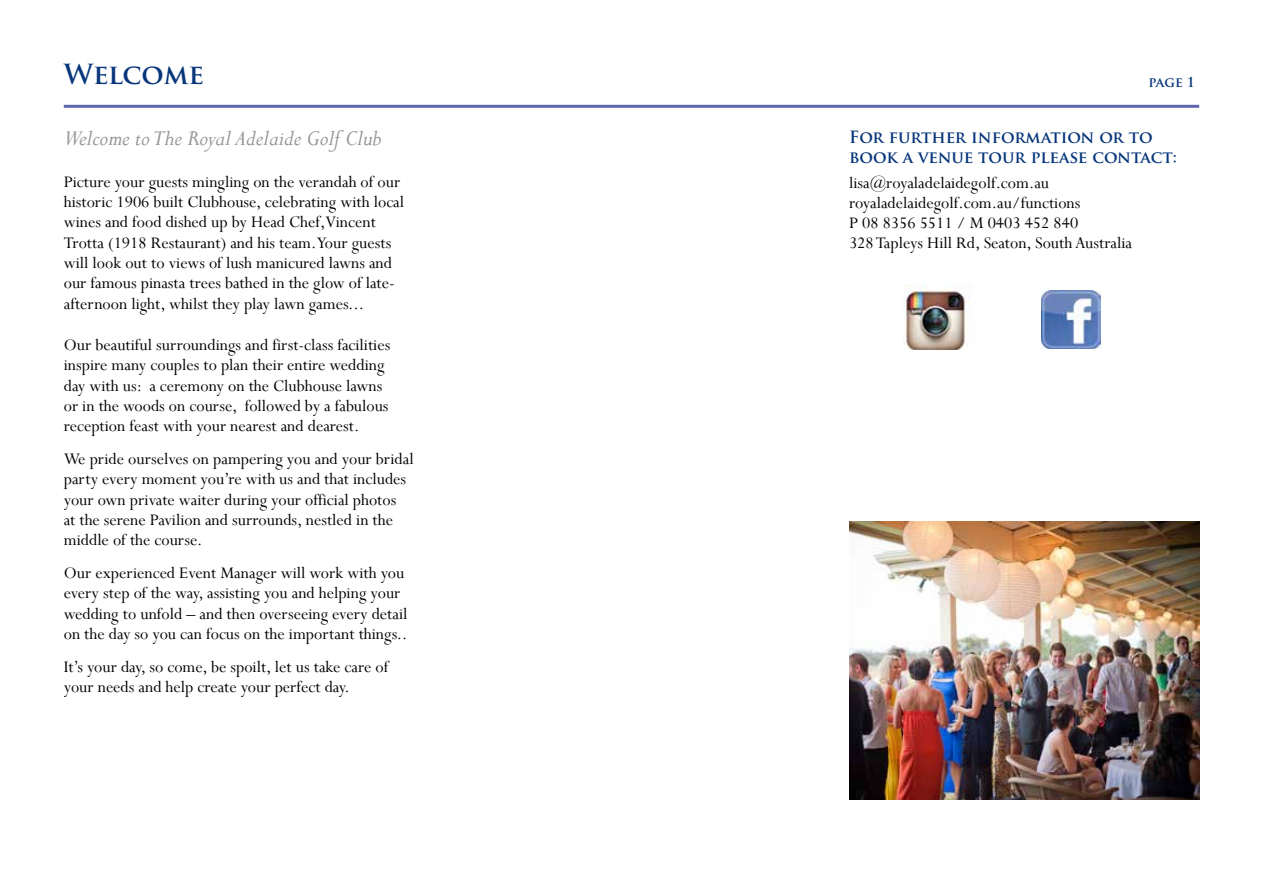
<style>
.page{position:relative;width:1263px;height:893px;background:#fff}
.page>*{position:absolute;margin:0;border:0;box-sizing:border-box;transform-origin:0 0}
.t1{font:700 27px "Trajan Pro";letter-spacing:-.005em;color:#06357a}
.t2{font:italic 24px "Perpetua";color:#939598}
.t3{font:18px/20.2px "Perpetua";color:#000}
.t4{font:700 16.5px/20.2px "Trajan Pro";color:#06357a}
.t5{font:700 13.5px "Trajan Pro";color:#06357a}
</style>
<div class="page">
<img style="left:1042px;top:290px;width:58px;height:59px">
<hr style="left:64px;top:105px;width:1135px;height:3px;background:#5e67af">
<img style="left:904px;top:285px;width:67px;height:65px">
<img style="left:849px;top:521px;width:350px;height:279px">
<h1 class="t1" style="left:64px;top:57px;width:142px">Welcome</h1>
<h2 class="t2" style="left:64px;top:123px;width:319px">Welcome to The Royal Adelaide Golf Club</h2>
<p class="t3" style="left:64px;top:171px;width:342px">Picture your guests mingling on the verandah of our historic 1906 built Clubhouse, celebrating with local wines and food dished up by Head Chef,Vincent Trotta (1918 Restaurant) and his team. Your guests will look out to views of lush manicured lawns and our famous pinasta trees bathed in the glow of late&shy;afternoon light, whilst they play lawn games...</p>
<p class="t3" style="left:64px;top:334px;width:328px">Our beautiful surroundings and first-class facilities inspire many couples to plan their entire wedding day with us: a ceremony on the Clubhouse lawns or in the woods on course, followed by a fabulous reception feast with your nearest and dearest.</p>
<p class="t3" style="left:64px;top:448px;width:351px">We pride ourselves on pampering you and your bridal party every moment you’re with us and that includes your own private waiter during your official photos<br>at the serene Pavilion and surrounds, nestled in the middle of the course.</p>
<p class="t3" style="left:64px;top:562px;width:345px">Our experienced Event Manager will work with you every step of the way, assisting you and helping your wedding to unfold – and then overseeing every detail on the day so you can focus on the important things..</p>
<p class="t3" style="left:64px;top:656px;width:326px">It’s your day, so come, be spoilt, let us take care of your needs and help create your perfect day.</p>
<p class="t5" style="left:1148px;top:73px;width:48px">page 1</p>
<p class="t4" style="left:849px;top:127px;width:329px">For further information or to book a venue tour please contact:</p>
<p class="t3" style="left:849px;top:172px;width:285px">lisa@royaladelaidegolf.com.au royaladelaidegolf.com.au/functions<br>P 08 8356 5511 / M 0403 452 840<br>328 Tapleys Hill Rd, Seaton, South Australia</p>
</div>
